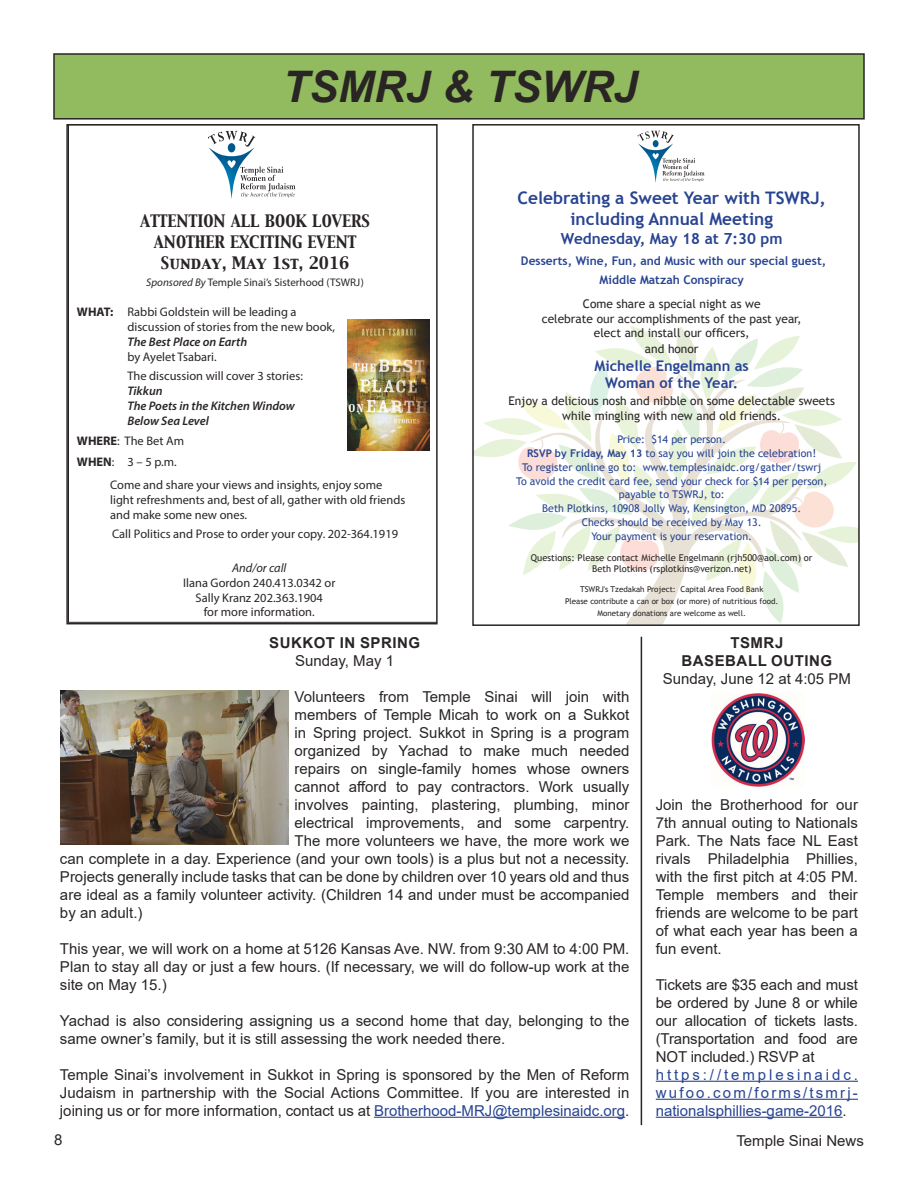
<style>
.page{position:relative;width:918px;height:1188px;background:#fff}
.page>*{position:absolute;margin:0;border:0;box-sizing:border-box;transform-origin:0 0}
.t1{font:italic 700 43.5px "Arial";color:#2a2525}
.t2{font:700 17.25px/20.7px "Trebuchet MS";color:#284491;text-align:center}
.t3{font:700 15.3px "Trebuchet MS";color:#284491}
.t4{font:15.15px/20.7px "Capitals";color:#2a2525;text-align:center}
.t5{font:15px/18px "Arial";color:#2a2525;text-align:justify}
.t6{font:15px/18px "Arial";color:#284491;text-align:justify}
.t7{font:700 15px "Arial";letter-spacing:.035em;color:#2a2525}
.t8{font:700 14.55px/17.5px "Trebuchet MS";color:#284491;text-align:center}
.t9{font:12.45px/15px "Myriad Pro";color:#2a2525}
.t10{font:italic 600 12.45px/15px "Myriad Pro";color:#2a2525}
.t11{font:12px/14.4px "Trebuchet MS";color:#2a2525;text-align:center}
.t12{font:700 12px/19.2px "Trebuchet MS";color:#284491;text-align:center}
.t13{font:11.1px "Myriad Pro";color:#2a2525}
.t14{font:10.65px/14.1px "Trebuchet MS";color:#284491;text-align:center}
.t15{font:9.3px/11.1px "Trebuchet MS";color:#2a2525;text-align:center}
.t16{font:7.95px/12.3px "Trebuchet MS";color:#2a2525;text-align:center}
.s1{font-weight:700}
.s2{font-style:italic}
.s3{font-weight:600;font-style:italic}
.s4{font-weight:400;font-style:normal}
.s5{color:#284491}
.s6{color:#2a2525}
</style>
<div class="page">
<div style="left:54px;top:54px;width:810px;height:65px;background:#92ba5e"></div>
<div style="left:53px;top:53px;width:812px;height:67px;border:2px solid #2a2525"></div>
<svg style="left:475px;top:130px;width:382px;height:493px"></svg>
<div style="left:472px;top:124px;width:388px;height:502px;border:2px solid #2a2525"></div>
<img style="left:348px;top:320px;width:81px;height:130px">
<svg style="left:208px;top:131px;width:87px;height:68px"></svg>
<div style="left:66px;top:124px;width:372px;height:500px;border:2px solid #2a2525"></div>
<hr style="left:374px;top:1117px;width:251px;height:1px;background:#284491">
<img style="left:60px;top:690px;width:229px;height:154px">
<hr style="left:656px;top:1081px;width:202px;height:1px;background:#284491">
<hr style="left:656px;top:1099px;width:202px;height:1px;background:#284491">
<hr style="left:656px;top:1117px;width:187px;height:1px;background:#284491">
<img style="left:711px;top:694px;width:93px;height:92px">
<hr style="left:641px;top:637px;width:1px;height:488px;background:#2a2525">
<p class="t1" style="left:282px;top:58px;width:357px">TSMRJ &amp; TSWRJ</p>
<p class="t2" style="left:518px;top:187px;width:310px">Celebrating a Sweet Year with TSWRJ, including Annual Meeting</p>
<p class="t3" style="left:561px;top:229px;width:223px">Wednesday, May 18 at 7:30 pm</p>
<p class="t12" style="left:521px;top:251px;width:307px">Desserts, Wine, Fun, and Music with our special guest,<br>Middle Matzah Conspiracy</p>
<p class="t11" style="left:542px;top:297px;width:261px">Come share a special night as we<br>celebrate our accomplishments of the past year, elect and install our officers,</p>
<p class="t11" style="left:645px;top:342px;width:55px">and honor</p>
<p class="t8" style="left:595px;top:357px;width:156px">Michelle Engelmann as<br>Woman of the Year.</p>
<p class="t11" style="left:508px;top:393px;width:328px;line-height:15.1px">Enjoy a delicious nosh and nibble on some delectable sweets while mingling with new and old friends.</p>
<p class="t14" style="left:516px;top:432px;width:313px">Price: $14 per person.<br><span class="s1">RSVP by Friday, May 13</span> to say you will join the celebration!<br>To register online go to: www.templesinaidc.org/gather/tswrj To avoid the credit card fee, send your check for $14 per person,</p>
<p class="t14" style="left:542px;top:487px;width:261px">payable to TSWRJ, to:<br>Beth Plotkins, 10908 Jolly Way, Kensington, MD 20895.<br>Checks should be received by May 13.<br>Your payment is your reservation.</p>
<p class="t15" style="left:531px;top:552px;width:283px">Questions: Please contact Michelle Engelmann (rjh500@aol.com) or<br>Beth Plotkins (rsplotkins@verizon.net)</p>
<p class="t16" style="left:565px;top:583px;width:215px">TSWRJ's Tzedakah Project: Capital Area Food Bank<br>Please contribute a can or box (or more) of nutritious food.<br>Monetary donations are welcome as well.</p>
<p class="t4" style="left:140px;top:212px;width:231px">ATTENTION ALL BOOK LOVERS<br>ANOTHER EXCITING EVENT<br>Sunday, May 1st, 2016</p>
<p class="t13" style="left:146px;top:275px;width:219px"><span class="s2">Sponsored By</span> Temple Sinai’s Sisterhood (TSWRJ)</p>
<p class="t9" style="left:127px;top:304px;width:209px;text-indent:-50px"><span class="s1">WHAT:</span> Rabbi Goldstein will be leading a discussion of stories from the new book,<br><span class="s3">The Best Place on Earth<br></span>by Ayelet Tsabari.</p>
<p class="t10" style="left:127px;top:368px;width:177px"><span class="s4">The discussion will cover 3 stories:<br></span>Tikkun<br>The Poets in the Kitchen Window<br>Below Sea Level</p>
<p class="t9" style="left:77px;top:431px;width:109px;line-height:20.4px"><span class="s1">WHERE</span>: The Bet Am<br><span class="s1">WHEN</span>: 3 – 5 p.m.</p>
<p class="t9" style="left:110px;top:477px;width:297px">Come and share your views and insights, enjoy some light refreshments and, best of all, gather with old friends and make some new ones.</p>
<p class="t9" style="left:112px;top:526px;width:288px">Call Politics and Prose to order your copy. 202-364.1919</p>
<p class="t9" style="left:183px;top:560px;width:154px;text-align:center"><span class="s2">And/or call<br></span>Ilana Gordon 240.413.0342 or<br>Sally Kranz 202.363.1904<br>for more information.</p>
<p class="t7" style="left:269px;top:632px;width:152px">SUKKOT IN SPRING</p>
<p class="t5" style="left:295px;top:651px;width:100px">Sunday, May 1</p>
<p class="t5" style="left:295px;top:687px;width:336px">Volunteers from Temple Sinai will join with</p>
<p class="t5" style="left:295px;top:705px;width:336px">members of Temple Micah to work on a Sukkot</p>
<p class="t5" style="left:295px;top:723px;width:336px">in Spring project. Sukkot in Spring is a program</p>
<p class="t5" style="left:295px;top:741px;width:336px">organized by Yachad to make much needed</p>
<p class="t5" style="left:295px;top:759px;width:336px">repairs on single-family homes whose owners</p>
<p class="t5" style="left:295px;top:777px;width:336px">cannot afford to pay contractors. Work usually</p>
<p class="t5" style="left:295px;top:795px;width:336px">involves painting, plastering, plumbing, minor</p>
<p class="t5" style="left:295px;top:813px;width:336px">electrical improvements, and some carpentry.</p>
<p class="t5" style="left:295px;top:831px;width:336px">The more volunteers we have, the more work we</p>
<p class="t5" style="left:60px;top:849px;width:571px">can complete in a day. Experience (and your own tools) is a plus but not a necessity.</p>
<p class="t5" style="left:60px;top:867px;width:571px">Projects generally include tasks that can be done by children over 10 years old and thus</p>
<p class="t5" style="left:60px;top:885px;width:571px">are ideal as a family volunteer activity. (Children 14 and under must be accompanied</p>
<p class="t5" style="left:60px;top:903px;width:84px">by an adult.)</p>
<p class="t5" style="left:60px;top:939px;width:571px">This year, we will work on a home at 5126 Kansas Ave. NW. from 9:30 AM to 4:00 PM.<br>Plan to stay all day or just a few hours. (If necessary, we will do follow-up work at the site on May 15.)</p>
<p class="t5" style="left:60px;top:1011px;width:571px">Yachad is also considering assigning us a second home that day, belonging to the same owner’s family, but it is still assessing the work needed there.</p>
<p class="t5" style="left:60px;top:1065px;width:571px">Temple Sinai’s involvement in Sukkot in Spring is sponsored by the Men of Reform Judaism in partnership with the Social Actions Committee. If you are interested in joining us or for more information, contact us at <span class="s5">Brotherhood-MRJ@templesinaidc.org</span>.</p>
<p class="t7" style="left:730px;top:632px;width:54px">TSMRJ</p>
<p class="t7" style="left:682px;top:650px;width:152px">BASEBALL OUTING</p>
<p class="t5" style="left:663px;top:669px;width:190px">Sunday, June 12 at 4:05 PM</p>
<p class="t5" style="left:656px;top:795px;width:204px">Join the Brotherhood for our 7th annual outing to Nationals Park. The Nats face NL East rivals Philadelphia Phillies, with the first pitch at 4:05 PM.<br>Temple members and their friends are welcome to be part of what each year has been a fun event.</p>
<p class="t5" style="left:656px;top:975px;width:204px">Tickets are $35 each and must be ordered by June 8 or while our allocation of tickets lasts. (Transportation and food are NOT included.) RSVP at</p>
<p class="t6" style="left:656px;top:1065px;width:204px">https://templesinaidc. wufoo.com/forms/tsmrj&shy;nationalsphillies-game-2016<span class="s6">.</span></p>
<p class="t5" style="left:54px;top:1131px;width:10px">8</p>
<p class="t5" style="left:736px;top:1132px;width:129px">Temple Sinai News</p>
</div>
